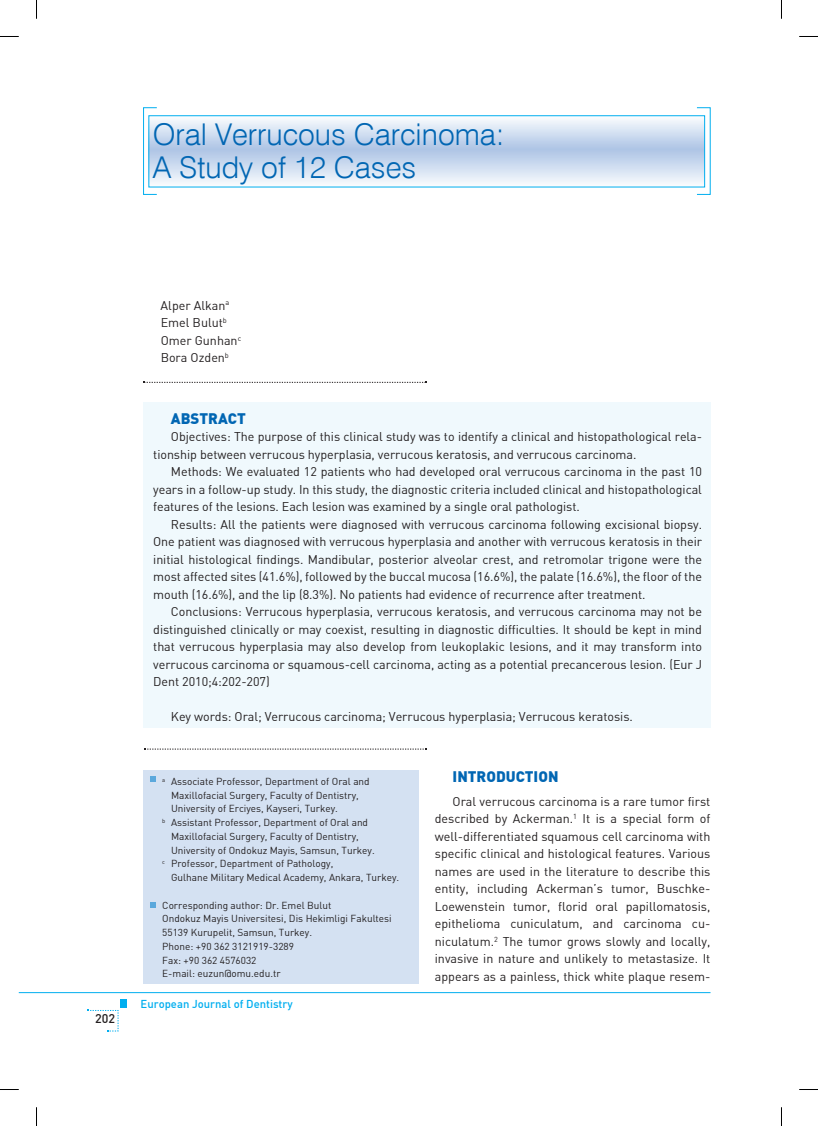
<style>
.page{position:relative;width:818px;height:1126px;background:#fff}
.page>*{position:absolute;margin:0;border:0;box-sizing:border-box;transform-origin:0 0}
.t1{font:300 30px/32.5px "Swiss 721 BT";color:#0166b3}
.t2{font:15px "Din B Black";color:#0166b3}
.t3{font:12.5px/17.5px "Din B Regular";letter-spacing:-.005em;color:#231f20;text-align:justify}
.t4{font:12.5px "Din B Medium";color:#231f20}
.t5{font:11.25px "Din B Medium";color:#00aeef}
.t6{font:10px/13.8px "Din B Regular";color:#231f20}
</style>
<div class="page">
<hr style="left:19px;top:992px;width:691px;height:1px;background:#00aeef">
<div style="left:120px;top:999px;width:7px;height:8px;background:#00aeef"></div>
<svg style="left:88px;top:1009px;width:31px;height:22px"></svg>
<svg style="left:150px;top:120px;width:552px;height:63px"></svg>
<div style="left:148px;top:115px;width:556px;height:72px;border:1px solid #00aeef"></div>
<div style="left:143px;top:107px;width:14px;height:88px;border:1px solid #00aeef"></div>
<div style="left:143px;top:401px;width:567px;height:326px;background:#f0f9fd"></div>
<svg style="left:143px;top:381px;width:283px;height:2px"></svg>
<svg style="left:144px;top:748px;width:282px;height:1px"></svg>
<div style="left:143px;top:769px;width:276px;height:214px;background:#d4e1f2"></div>
<svg style="left:150px;top:902px;width:5px;height:6px"></svg>
<svg style="left:150px;top:776px;width:5px;height:6px"></svg>
<svg style="left:0;top:36px;width:19px;height:1px"></svg>
<svg style="left:799px;top:36px;width:18px;height:1px"></svg>
<svg style="left:0;top:1089px;width:19px;height:1px"></svg>
<svg style="left:799px;top:1089px;width:18px;height:1px"></svg>
<svg style="left:36px;top:0;width:1px;height:19px"></svg>
<svg style="left:36px;top:1107px;width:1px;height:18px"></svg>
<h1 class="t1" style="left:153px;top:118px;width:353px">Oral Verrucous Carcinoma:<br>A Study of 12 Cases</h1>
<p class="t4" style="left:95px;top:1010px;width:21px">202</p>
<p class="t3" style="left:160px;top:296px;width:82px;text-align:left">Alper Alkan<sup>a<br></sup>Emel Bulut<sup>b<br></sup>Omer Gunhan<sup>c<br></sup>Bora Ozden<sup>b</sup></p>
<p class="t2" style="left:171px;top:408px;width:76px">ABSTRACT</p>
<p class="t3" style="left:153px;top:427px;width:550px;text-indent:18px">Objectives: The purpose of this clinical study was to identify a clinical and histopathological rela&shy;tionship between verrucous hyperplasia, verrucous keratosis, and verrucous carcinoma.</p>
<p class="t3" style="left:153px;top:462px;width:550px;text-indent:18px">Methods: We evaluated 12 patients who had developed oral verrucous carcinoma in the past 10 years in a follow-up study. In this study, the diagnostic criteria included clinical and histopathological features of the lesions. Each lesion was examined by a single oral pathologist.</p>
<p class="t3" style="left:153px;top:515px;width:550px;text-indent:18px">Results: All the patients were diagnosed with verrucous carcinoma following excisional biopsy.<br>One patient was diagnosed with verrucous hyperplasia and another with verrucous keratosis in their initial histological findings. Mandibular, posterior alveolar crest, and retromolar trigone were the most affected sites (41.6%), followed by the buccal mucosa (16.6%), the palate (16.6%), the floor of the mouth (16.6%), and the lip (8.3%). No patients had evidence of recurrence after treatment.</p>
<p class="t3" style="left:153px;top:602px;width:550px;text-indent:18px">Conclusions: Verrucous hyperplasia, verrucous keratosis, and verrucous carcinoma may not be distinguished clinically or may coexist, resulting in diagnostic difficulties. It should be kept in mind that verrucous hyperplasia may also develop from leukoplakic lesions, and it may transform into verrucous carcinoma or squamous-cell carcinoma, acting as a potential precancerous lesion. (Eur J Dent 2010;4:202-207)</p>
<p class="t3" style="left:171px;top:707px;width:463px">Key words: Oral; Verrucous carcinoma; Verrucous hyperplasia; Verrucous keratosis.</p>
<p class="t6" style="left:162px;top:774px;width:209px"><sup>a</sup> Associate Professor, Department of Oral and</p>
<p class="t6" style="left:171px;top:787px;width:189px">Maxillofacial Surgery, Faculty of Dentistry,</p>
<p class="t6" style="left:171px;top:801px;width:168px">University of Erciyes, Kayseri, Turkey.</p>
<p class="t6" style="left:162px;top:815px;width:207px"><sup>b</sup> Assistant Professor, Department of Oral and</p>
<p class="t6" style="left:171px;top:829px;width:189px">Maxillofacial Surgery, Faculty of Dentistry,</p>
<p class="t6" style="left:171px;top:842px;width:205px">University of Ondokuz Mayis, Samsun, Turkey.</p>
<p class="t6" style="left:162px;top:856px;width:172px"><sup>c</sup> Professor, Department of Pathology,</p>
<p class="t6" style="left:171px;top:870px;width:229px">Gulhane Military Medical Academy, Ankara, Turkey.</p>
<p class="t6" style="left:162px;top:897px;width:231px">Corresponding author: Dr. Emel Bulut<br>Ondokuz Mayis Universitesi, Dis Hekimligi Fakultesi 55139 Kurupelit, Samsun, Turkey.<br>Phone: +90 362 3121919-3289<br>Fax: +90 362 4576032<br>E-mail: euzun@omu.edu.tr</p>
<p class="t5" style="left:140px;top:996px;width:153px">European Journal of Dentistry</p>
<p class="t2" style="left:452px;top:766px;width:107px">INTRODUCTION</p>
<p class="t3" style="left:434px;top:792px;width:277px;text-indent:18px">Oral verrucous carcinoma is a rare tumor first described by Ackerman.<sup>1</sup> It is a special form of well-differentiated squamous cell carcinoma with specific clinical and histological features. Various names are used in the literature to describe this entity, including Ackerman’s tumor, Buschke-Loewenstein tumor, florid oral papillomatosis, epithelioma cuniculatum, and carcinoma cu&shy;niculatum.<sup>2</sup> The tumor grows slowly and locally, invasive in nature and unlikely to metastasize. It appears as a painless, thick white plaque resem-</p>
</div>
